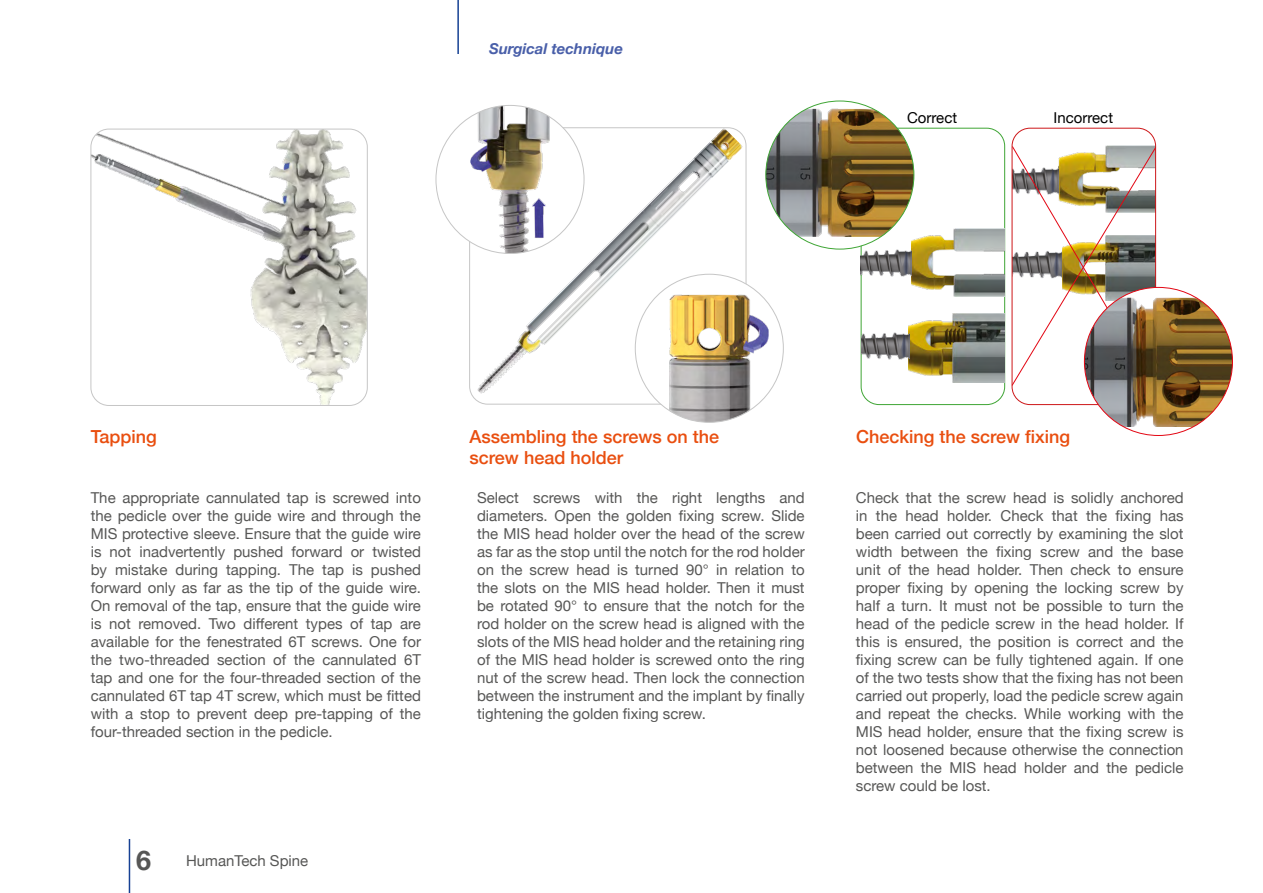
<style>
.page{position:relative;width:1263px;height:893px;background:#fff}
.page>*{position:absolute;margin:0;border:0;box-sizing:border-box;transform-origin:0 0}
.t1{font:700 27px "Helvetica Neue";color:#575756}
.t2{font:500 18px/21.6px "Helvetica Neue";color:#e94e0f}
.t3{font:15px/18px "Helvetica Neue";color:#575756;text-align:justify}
.t4{font:italic 700 15px "Helvetica Neue";color:#495fa9}
.t5{font:15px "Helvetica Neue";color:#000}
</style>
<div class="page">
<hr style="left:129px;top:839px;width:1px;height:54px;background:#164194">
<hr style="left:457px;top:0;width:2px;height:54px;background:#164194">
<div style="left:861px;top:128px;width:144px;height:277px;border:1px solid #3fa535;border-radius:18px"></div>
<img style="left:91px;top:129px;width:276px;height:276px">
<div style="left:91px;top:129px;width:276px;height:277px;border:1px solid #c6c6c6;border-radius:18px"></div>
<img style="left:470px;top:128px;width:273px;height:273px">
<div style="left:436px;top:105px;width:148px;height:148px;background:#fff;border-radius:50%"></div>
<img style="left:470px;top:105px;width:80px;height:148px">
<div style="left:635px;top:274px;width:148px;height:148px;background:#fff;border-radius:50%"></div>
<img style="left:669px;top:295px;width:99px;height:127px">
<img style="left:911px;top:228px;width:93px;height:69px">
<img style="left:861px;top:237px;width:50px;height:54px">
<img style="left:909px;top:314px;width:95px;height:69px">
<img style="left:861px;top:318px;width:48px;height:56px">
<div style="left:766px;top:101px;width:148px;height:148px;background:#fff;border-radius:50%"></div>
<img style="left:767px;top:109px;width:147px;height:128px">
<img style="left:1011px;top:146px;width:143px;height:242px">
<div style="left:1012px;top:128px;width:144px;height:277px;border:1px solid #cd1719;border-radius:18px"></div>
<svg style="left:1084px;top:287px;width:148px;height:148px"></svg>
<img style="left:1084px;top:298px;width:148px;height:129px">
<p class="t4" style="left:489px;top:37px;width:136px">Surgical technique</p>
<p class="t5" style="left:907px;top:107px;width:51px">Correct</p>
<p class="t5" style="left:1054px;top:107px;width:61px">Incorrect</p>
<p class="t2" style="left:91px;top:424px;width:68px">Tapping</p>
<p class="t2" style="left:470px;top:424px;width:251px">Assembling the screws on the screw head holder</p>
<p class="t3" style="left:91px;top:490px;width:332px">The appropriate cannulated tap is screwed into the pedicle over the guide wire and through the MIS protective sleeve. Ensure that the guide wire is not inadvertently pushed forward or twisted by mistake during tapping. The tap is pushed forward only as far as the tip of the guide wire.<br>On removal of the tap, ensure that the guide wire is not removed. Two different types of tap are available for the fenestrated 6T screws. One for the two-threaded section of the cannulated 6T tap and one for the four-threaded section of the cannulated 6T tap 4T screw, which must be fitted with a stop to prevent deep pre-tapping of the four-threaded section in the pedicle.</p>
<p class="t3" style="left:477px;top:490px;width:329px">Select screws with the right lengths and diameters. Open the golden fixing screw. Slide the MIS head holder over the head of the screw as far as the stop until the notch for the rod holder on the screw head is turned 90° in relation to the slots on the MIS head holder. Then it must be rotated 90° to ensure that the notch for the rod holder on the screw head is aligned with the slots of the MIS head holder and the retaining ring of the MIS head holder is screwed onto the ring nut of the screw head. Then lock the connection between the instrument and the implant by finally tightening the golden fixing screw.</p>
<h1 class="t1" style="left:136px;top:840px;width:17px">6</h1>
<p class="t3" style="left:186px;top:852px;width:124px">HumanTech Spine</p>
<p class="t2" style="left:856px;top:424px;width:216px">Checking the screw fixing</p>
<p class="t3" style="left:856px;top:490px;width:329px">Check that the screw head is solidly anchored in the head holder. Check that the fixing has been carried out correctly by examining the slot width between the fixing screw and the base unit of the head holder. Then check to ensure proper fixing by opening the locking screw by half a turn. It must not be possible to turn the head of the pedicle screw in the head holder. If this is ensured, the position is correct and the fixing screw can be fully tightened again. If one of the two tests show that the fixing has not been carried out properly, load the pedicle screw again and repeat the checks. While working with the MIS head holder, ensure that the fixing screw is not loosened because otherwise the connection between the MIS head holder and the pedicle screw could be lost.</p>
</div>
